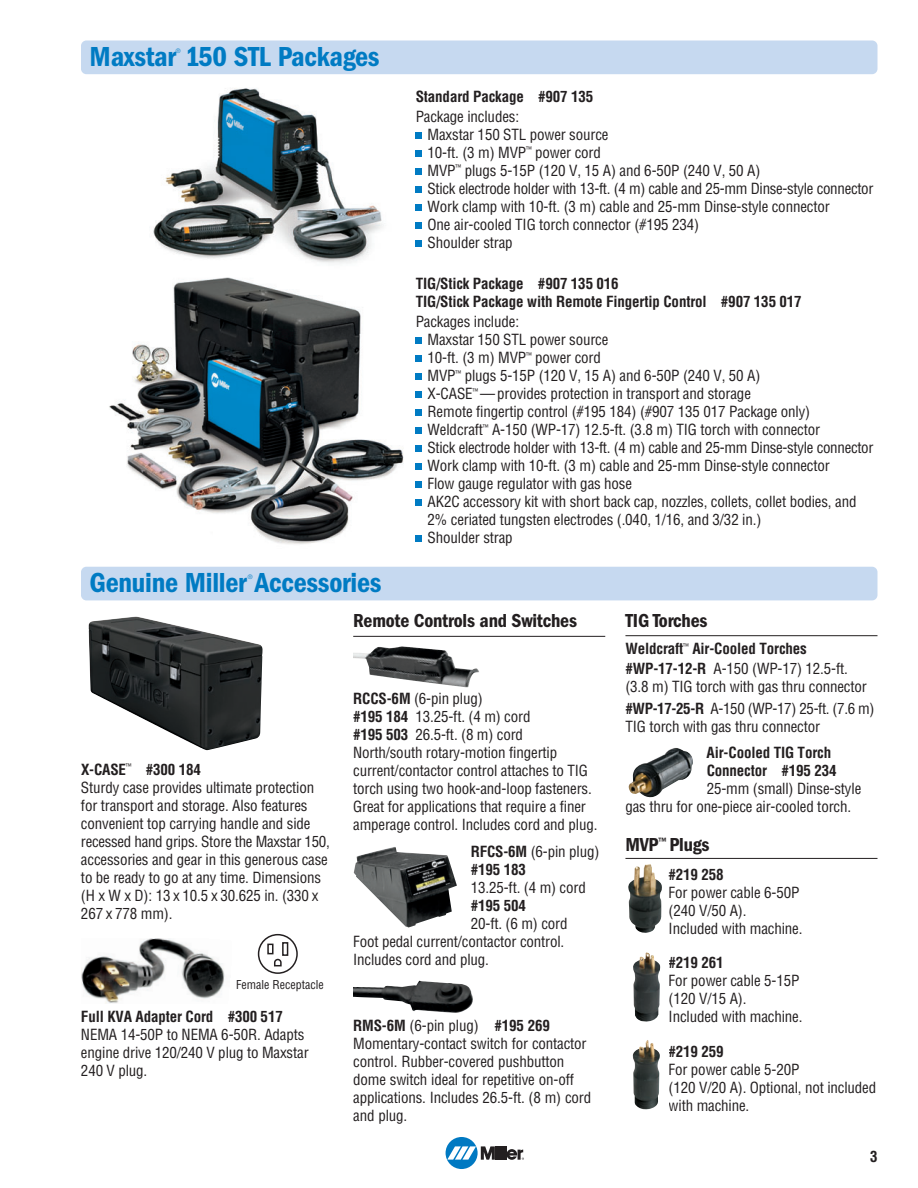
<style>
.page{position:relative;width:918px;height:1188px;background:#fff}
.page>*{position:absolute;margin:0;border:0;box-sizing:border-box;transform-origin:0 0}
.t1{font:28.5px "ITC Franklin Gothic Std Dm Cd";letter-spacing:-.01em;color:#007bc3}
.t2{font:19.5px "ITC Franklin Gothic Std Dm Cd";letter-spacing:-.01em;color:#231f20}
.t3{font:condensed 15px/18px "Helvetica";letter-spacing:-.01em;color:#231f20}
.t4{font:700 condensed 15px/18px "Helvetica";letter-spacing:-.01em;color:#231f20}
.t5{font:condensed 12px "Helvetica";color:#231f20}
.t6{font:condensed 6px "Helvetica";color:#007bc3}
.s1{font-weight:700}
.s2{font-weight:400}
</style>
<div class="page">
<div style="left:446px;top:1137px;width:32px;height:32px;background:#0079c2;border-radius:50%"></div>
<hr style="left:499px;top:1146px;width:3px;height:14px;background:#231f20">
<hr style="left:503px;top:1146px;width:3px;height:14px;background:#231f20">
<svg style="left:447px;top:1146px;width:52px;height:14px"></svg>
<svg style="left:506px;top:1149px;width:18px;height:11px"></svg>
<div style="left:81px;top:40px;width:797px;height:34px;background:#c6d9f0;border-radius:5px"></div>
<img style="left:103px;top:277px;width:307px;height:290px">
<img style="left:153px;top:88px;width:231px;height:175px">
<div style="left:416px;top:240px;width:6px;height:7px;background:#007bc3"></div>
<div style="left:416px;top:204px;width:6px;height:7px;background:#007bc3"></div>
<div style="left:416px;top:186px;width:6px;height:7px;background:#007bc3"></div>
<div style="left:416px;top:168px;width:6px;height:7px;background:#007bc3"></div>
<div style="left:416px;top:150px;width:6px;height:7px;background:#007bc3"></div>
<div style="left:416px;top:132px;width:6px;height:7px;background:#007bc3"></div>
<div style="left:416px;top:222px;width:6px;height:7px;background:#007bc3"></div>
<div style="left:416px;top:337px;width:6px;height:7px;background:#007bc3"></div>
<div style="left:416px;top:355px;width:6px;height:7px;background:#007bc3"></div>
<div style="left:416px;top:373px;width:6px;height:7px;background:#007bc3"></div>
<div style="left:416px;top:391px;width:6px;height:7px;background:#007bc3"></div>
<div style="left:416px;top:409px;width:6px;height:7px;background:#007bc3"></div>
<div style="left:416px;top:427px;width:6px;height:7px;background:#007bc3"></div>
<div style="left:416px;top:445px;width:6px;height:7px;background:#007bc3"></div>
<div style="left:416px;top:463px;width:6px;height:7px;background:#007bc3"></div>
<div style="left:416px;top:481px;width:6px;height:7px;background:#007bc3"></div>
<div style="left:416px;top:499px;width:6px;height:7px;background:#007bc3"></div>
<div style="left:416px;top:535px;width:6px;height:7px;background:#007bc3"></div>
<hr style="left:353px;top:636px;width:252px;height:1px;background:#231f20">
<hr style="left:625px;top:635px;width:253px;height:1px;background:#231f20">
<hr style="left:625px;top:858px;width:253px;height:1px;background:#231f20">
<img style="left:354px;top:847px;width:103px;height:81px">
<img style="left:353px;top:981px;width:120px;height:32px">
<img style="left:353px;top:646px;width:126px;height:42px">
<img style="left:628px;top:864px;width:34px;height:69px">
<img style="left:633px;top:952px;width:27px;height:70px">
<img style="left:633px;top:1040px;width:27px;height:70px">
<img style="left:628px;top:748px;width:65px;height:50px">
<img style="left:89px;top:616px;width:174px;height:134px">
<img style="left:81px;top:938px;width:144px;height:65px">
<div style="left:81px;top:567px;width:796px;height:33px;background:#c6d9f0;border-radius:5px"></div>
<div style="left:258px;top:934px;width:40px;height:40px;border:2px solid #231f20;border-radius:50%"></div>
<div style="left:267px;top:944px;width:7px;height:10px;border:2px solid #231f20"></div>
<div style="left:282px;top:942px;width:6px;height:14px;border:2px solid #231f20"></div>
<svg style="left:274px;top:958px;width:8px;height:9px"></svg>
<h1 class="t1" style="left:90px;top:47px;width:291px">Maxstar 150 STL Packages</h1>
<p class="t6" style="left:176px;top:48px;width:6px">®</p>
<h1 class="t1" style="left:90px;top:573px;width:293px">Genuine Miller Accessories</h1>
<p class="t6" style="left:248px;top:574px;width:6px">®</p>
<p class="t4" style="left:416px;top:89px;width:179px">Standard Package #907 135</p>
<p class="t3" style="left:428px;top:109px;width:447px;text-indent:-12px">Package includes:<br>Maxstar 150 STL power source<br>10-ft. (3 m) MVP<sup>™</sup> power cord<br>MVP<sup>™</sup> plugs 5-15P (120 V, 15 A) and 6-50P (240 V, 50 A)<br>Stick electrode holder with 13-ft. (4 m) cable and 25-mm Dinse-style connector Work clamp with 10-ft. (3 m) cable and 25-mm Dinse-style connector<br>One air-cooled TIG torch connector (#195 234)<br>Shoulder strap</p>
<p class="t4" style="left:416px;top:276px;width:388px">TIG/Stick Package #907 135 016<br>TIG/Stick Package with Remote Fingertip Control #907 135 017</p>
<p class="t3" style="left:428px;top:314px;width:447px;text-indent:-12px">Packages include:<br>Maxstar 150 STL power source<br>10-ft. (3 m) MVP<sup>™</sup> power cord<br>MVP<sup>™</sup> plugs 5-15P (120 V, 15 A) and 6-50P (240 V, 50 A)<br>X-CASE<sup>™</sup> — provides protection in transport and storage<br>Remote fingertip control (#195 184) (#907 135 017 Package only)<br>Weldcraft<sup>™</sup> A-150 (WP-17) 12.5-ft. (3.8 m) TIG torch with connector<br>Stick electrode holder with 13-ft. (4 m) cable and 25-mm Dinse-style connector Work clamp with 10-ft. (3 m) cable and 25-mm Dinse-style connector<br>Flow gauge regulator with gas hose<br>AK2C accessory kit with short back cap, nozzles, collets, collet bodies, and 2% ceriated tungsten electrodes (.040, 1/16, and 3/32 in.)<br>Shoulder strap</p>
<h2 class="t2" style="left:353px;top:615px;width:225px">Remote Controls and Switches</h2>
<p class="t3" style="left:81px;top:761px;width:250px"><span class="s1">X-CASE</span><sup>™</sup> <span class="s1">#300 184<br></span>Sturdy case provides ultimate protection for transport and storage. Also features convenient top carrying handle and side recessed hand grips. Store the Maxstar 150, accessories and gear in this generous case to be ready to go at any time. Dimensions (H x W x D): 13 x 10.5 x 30.625 in. (330 x 267 x 778 mm).</p>
<p class="t5" style="left:236px;top:980px;width:89px">Female Receptacle</p>
<p class="t4" style="left:81px;top:1008px;width:203px">Full KVA Adapter Cord #300 517</p>
<p class="t3" style="left:81px;top:1026px;width:229px">NEMA 14-50P to NEMA 6-50R. Adapts engine drive 120/240 V plug to Maxstar<br>240 V plug.</p>
<p class="t3" style="left:353px;top:691px;width:246px"><span class="s1">RCCS-6M</span> (6-pin plug)<br><span class="s1">#195 184</span> 13.25-ft. (4 m) cord<br><span class="s1">#195 503</span> 26.5-ft. (8 m) cord<br>North/south rotary-motion fingertip current/contactor control attaches to TIG torch using two hook-and-loop fasteners.<br>Great for applications that require a finer amperage control. Includes cord and plug.</p>
<p class="t4" style="left:471px;top:844px;width:130px">RFCS-6M <span class="s2">(6-pin plug) </span>#195 183</p>
<p class="t3" style="left:471px;top:880px;width:117px">13.25-ft. (4 m) cord</p>
<p class="t4" style="left:471px;top:898px;width:57px">#195 504</p>
<p class="t3" style="left:353px;top:916px;width:216px;text-indent:118px">20-ft. (6 m) cord<br>Foot pedal current/contactor control.<br>Includes cord and plug.</p>
<p class="t3" style="left:353px;top:1018px;width:240px"><span class="s1">RMS-6M</span> (6-pin plug) <span class="s1">#195 269<br></span>Momentary-contact switch for contactor control. Rubber-covered pushbutton dome switch ideal for repetitive on-off applications. Includes 26.5-ft. (8 m) cord and plug.</p>
<h2 class="t2" style="left:625px;top:615px;width:84px">TIG Torches</h2>
<p class="t4" style="left:625px;top:640px;width:224px;line-height:20.1px">Weldcraft<sup>™</sup> Air-Cooled Torches #WP-17-12-R <span class="s2">A-150 (WP-17) 12.5-ft.</span></p>
<p class="t3" style="left:625px;top:677px;width:251px;line-height:21.3px">(3.8 m) TIG torch with gas thru connector <span class="s1">#WP-17-25-R</span> A-150 (WP-17) 25-ft. (7.6 m)</p>
<p class="t3" style="left:625px;top:718px;width:196px">TIG torch with gas thru connector</p>
<p class="t4" style="left:707px;top:745px;width:132px">Air-Cooled TIG Torch<br>Connector #195 234</p>
<p class="t3" style="left:625px;top:781px;width:237px;text-indent:81px">25-mm (small) Dinse-style gas thru for one-piece air-cooled torch.</p>
<h2 class="t2" style="left:625px;top:838px;width:86px">MVP<sup>™</sup> Plugs</h2>
<p class="t4" style="left:669px;top:867px;width:57px">#219 258</p>
<p class="t3" style="left:669px;top:885px;width:135px">For power cable 6-50P (240 V/50 A).<br>Included with machine.</p>
<p class="t4" style="left:669px;top:955px;width:57px">#219 261</p>
<p class="t3" style="left:669px;top:973px;width:135px">For power cable 5-15P (120 V/15 A).<br>Included with machine.</p>
<p class="t4" style="left:669px;top:1043px;width:57px">#219 259</p>
<p class="t3" style="left:669px;top:1061px;width:209px">For power cable 5-20P<br>(120 V/20 A). Optional, not included with machine.</p>
<p class="t4" style="left:870px;top:1149px;width:9px">3</p>
</div>
